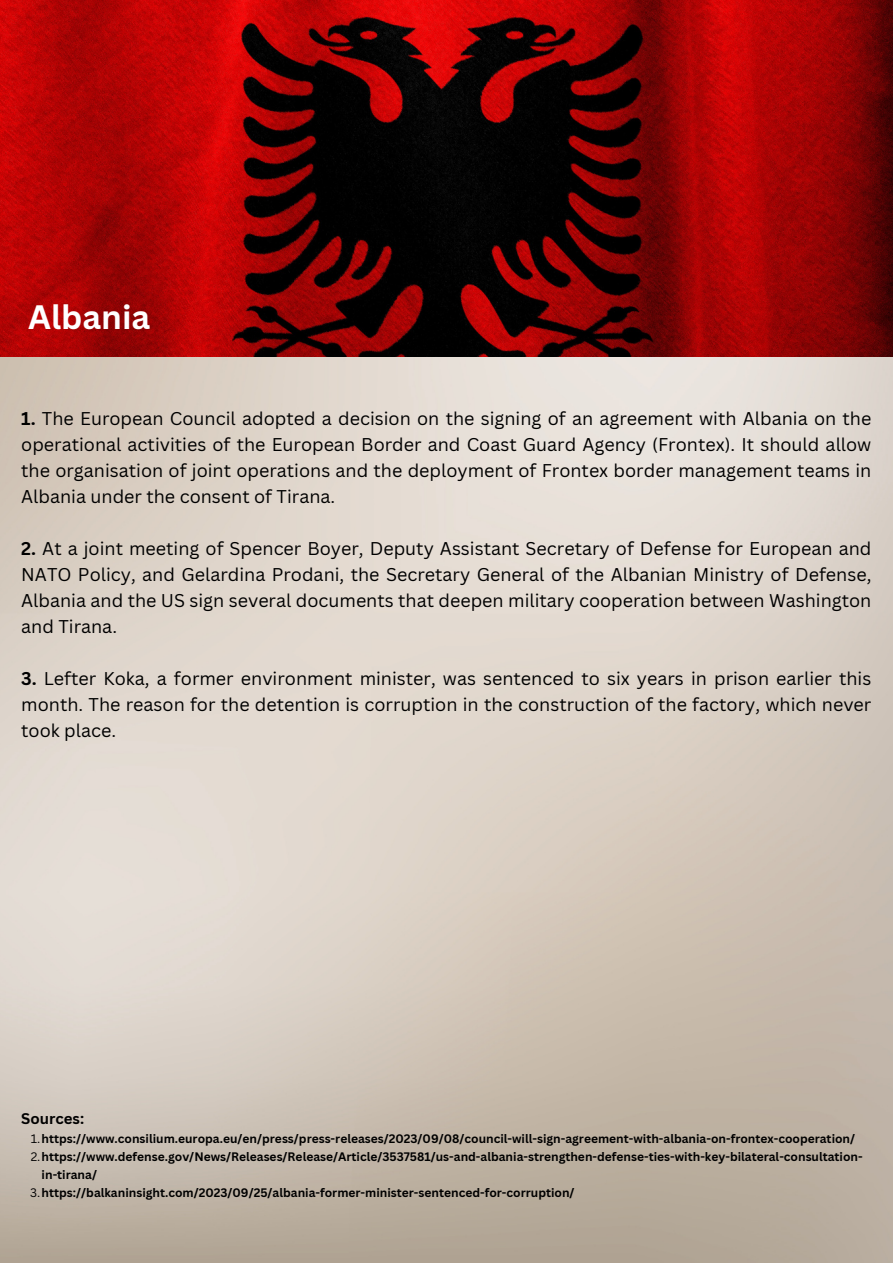
<style>
.page{position:relative;width:893px;height:1264px;background:#fff}
.page>*{position:absolute;margin:0;border:0;box-sizing:border-box;transform-origin:0 0}
.t1{font:700 33px "Canva Sans";color:#fff}
.t2{font:18px/26px "Canva Sans";color:#000;text-align:justify}
.t3{font:700 15px "Canva Sans";color:#000}
.t4{font:700 12px/18px "Canva Sans";color:#000}
.s1{font-weight:700}
.s2{font-weight:400}
</style>
<div class="page">
<img style="left:0;top:356px;width:892px;height:906px">
<img style="left:0;top:0;width:892px;height:356px">
<p class="t1" style="left:28px;top:294px;width:124px">Albania</p>
<p class="t2" style="left:21px;top:405px;width:851px"><span class="s1">1.</span> The European Council adopted a decision on the signing of an agreement with Albania on the operational activities of the European Border and Coast Guard Agency (Frontex). It should allow the organisation of joint operations and the deployment of Frontex border management teams in Albania under the consent of Tirana.</p>
<p class="t2" style="left:21px;top:535px;width:851px"><span class="s1">2.</span> At a joint meeting of Spencer Boyer, Deputy Assistant Secretary of Defense for European and NATO Policy, and Gelardina Prodani, the Secretary General of the Albanian Ministry of Defense, Albania and the US sign several documents that deepen military cooperation between Washington and Tirana.</p>
<p class="t2" style="left:21px;top:665px;width:851px"><span class="s1">3.</span> Lefter Koka, a former environment minister, was sentenced to six years in prison earlier this month. The reason for the detention is corruption in the construction of the factory, which never took place.</p>
<p class="t3" style="left:21px;top:1107px;width:64px">Sources:</p>
<p class="t4" style="left:31px;top:1129px;width:825px"><span class="s2">1.</span>https://www.consilium.europa.eu/en/press/press-releases/2023/09/08/council-will-sign-agreement-with-albania-on-frontex-cooperation/</p>
<p class="t4" style="left:42px;top:1147px;width:822px;text-indent:-11px"><span class="s2">2.</span>https://www.defense.gov/News/Releases/Release/Article/3537581/us-and-albania-strengthen-defense-ties-with-key-bilateral-consultation&shy;in-tirana/</p>
<p class="t4" style="left:30px;top:1183px;width:545px"><span class="s2">3.</span>https://balkaninsight.com/2023/09/25/albania-former-minister-sentenced-for-corruption/</p>
</div>
